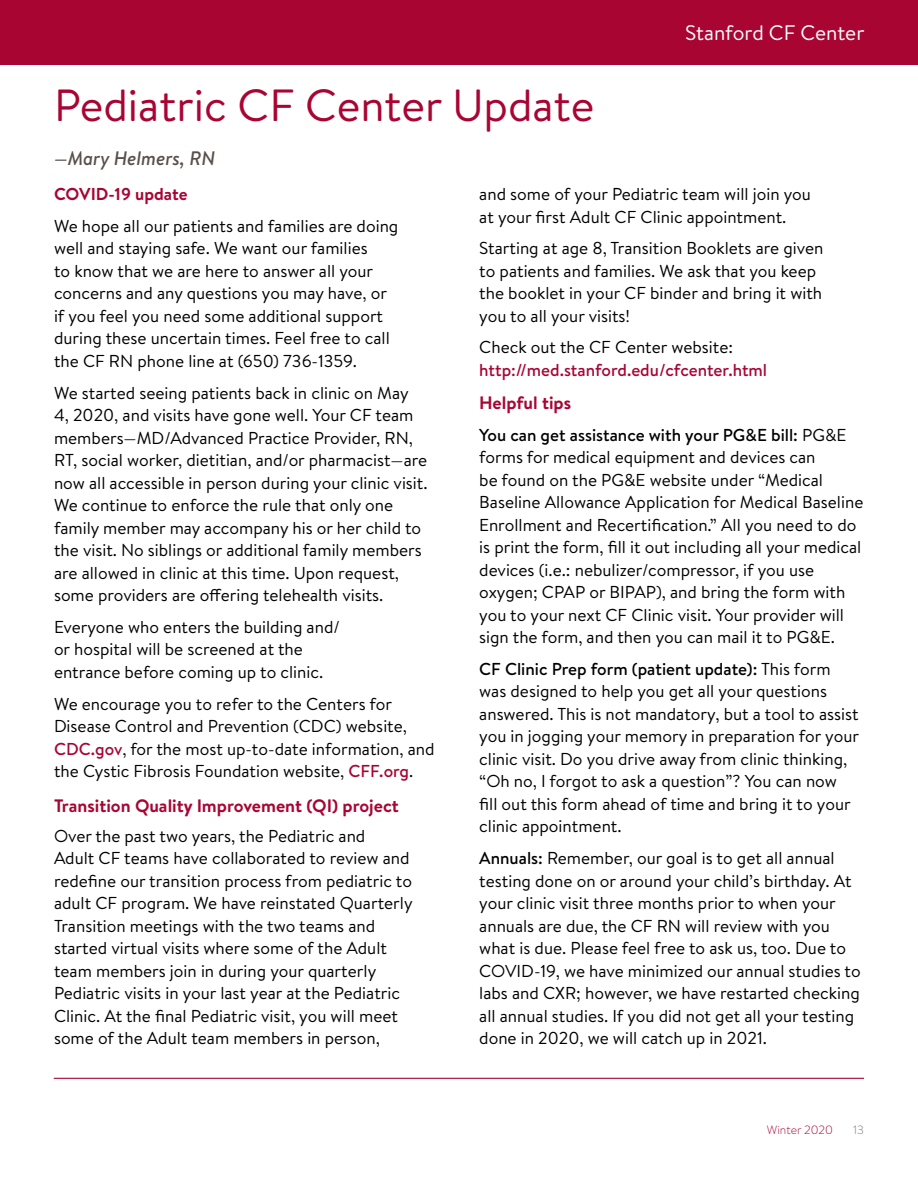
<style>
.page{position:relative;width:918px;height:1188px;background:#fff}
.page>*{position:absolute;margin:0;border:0;box-sizing:border-box;transform-origin:0 0}
.t1{font:45px "Brandon Text";color:#a90533}
.t2{font:21px "Brandon Text";color:#fff}
.t3{font:italic 500 19.5px "Brandon Text";color:#59504b}
.t4{font:700 18px "Brandon Text";color:#a90533}
.t5{font:17.25px/22.5px "Brandon Text";color:#000}
.t6{font:500 17.25px "Brandon Text";color:#a90533}
.t7{font:700 17.25px "Brandon Text";color:#a90533}
.t8{font:300 12px "Brandon Text";color:#a90533}
.t9{font:300 12px "Brandon Text";color:#827975}
.s1{font-weight:500}
.s2{font-weight:500;color:#a90533}
</style>
<div class="page">
<div style="left:0;top:0;width:918px;height:65px;background:#a90533"></div>
<hr style="left:54px;top:1078px;width:810px;height:1px;background:#a90533">
<p class="t2" style="left:685px;top:19px;width:181px">Stanford CF Center</p>
<h1 class="t1" style="left:54px;top:75px;width:542px">Pediatric CF Center Update</h1>
<p class="t3" style="left:54px;top:145px;width:163px">—Mary Helmers, RN</p>
<p class="t5" style="left:479px;top:182px;width:333px">and some of your Pediatric team will join you at your first Adult CF Clinic appointment.</p>
<p class="t5" style="left:479px;top:236px;width:346px">Starting at age 8, Transition Booklets are given to patients and families. We ask that you keep the booklet in your CF binder and bring it with you to all your visits!</p>
<p class="t5" style="left:479px;top:336px;width:255px">Check out the CF Center website:</p>
<p class="t6" style="left:479px;top:358px;width:289px">http://med.stanford.edu/cfcenter.html</p>
<p class="t4" style="left:479px;top:390px;width:93px">Helpful tips</p>
<p class="t5" style="left:479px;top:423px;width:386px"><span class="s1">You can get assistance with your PG&amp;E bill:</span> PG&amp;E forms for medical equipment and devices can<br>be found on the PG&amp;E website under “Medical Baseline Allowance Application for Medical Baseline Enrollment and Recertification.” All you need to do is print the form, fill it out including all your medical devices (i.e.: nebulizer/compressor, if you use oxygen; CPAP or BIPAP), and bring the form with you to your next CF Clinic visit. Your provider will sign the form, and then you can mail it to PG&amp;E.</p>
<p class="t5" style="left:479px;top:657px;width:381px"><span class="s1">CF Clinic Prep form (patient update):</span> This form was designed to help you get all your questions answered. This is not mandatory, but a tool to assist you in jogging your memory in preparation for your clinic visit. Do you drive away from clinic thinking, “Oh no, I forgot to ask a question”? You can now fill out this form ahead of time and bring it to your clinic appointment.</p>
<p class="t5" style="left:479px;top:846px;width:383px"><span class="s1">Annuals:</span> Remember, our goal is to get all annual testing done on or around your child’s birthday. At your clinic visit three months prior to when your annuals are due, the CF RN will review with you what is due. Please feel free to ask us, too. Due to COVID-19, we have minimized our annual studies to labs and CXR; however, we have restarted checking all annual studies. If you did not get all your testing done in 2020, we will catch up in 2021.</p>
<p class="t7" style="left:54px;top:182px;width:135px">COVID-19 update</p>
<p class="t5" style="left:54px;top:214px;width:346px">We hope all our patients and families are doing well and staying safe. We want our families<br>to know that we are here to answer all your concerns and any questions you may have, or if you feel you need some additional support during these uncertain times. Feel free to call the CF RN phone line at (650) 736-1359.</p>
<p class="t5" style="left:54px;top:381px;width:375px">We started seeing patients back in clinic on May 4, 2020, and visits have gone well. Your CF team members—MD/Advanced Practice Provider, RN, RT, social worker, dietitian, and/or pharmacist—are now all accessible in person during your clinic visit.<br>We continue to enforce the rule that only one family member may accompany his or her child to the visit. No siblings or additional family members are allowed in clinic at this time. Upon request, some providers are offering telehealth visits.</p>
<p class="t5" style="left:54px;top:615px;width:287px">Everyone who enters the building and/ or hospital will be screened at the entrance before coming up to clinic.</p>
<p class="t5" style="left:54px;top:692px;width:382px">We encourage you to refer to the Centers for Disease Control and Prevention (CDC) website, <span class="s2">CDC.gov</span>, for the most up-to-date information, and the Cystic Fibrosis Foundation website, <span class="s2">CFF.org</span>.</p>
<p class="t4" style="left:54px;top:794px;width:346px">Transition Quality Improvement (QI) project</p>
<p class="t5" style="left:54px;top:824px;width:360px">Over the past two years, the Pediatric and<br>Adult CF teams have collaborated to review and redefine our transition process from pediatric to adult CF program. We have reinstated Quarterly Transition meetings with the two teams and started virtual visits where some of the Adult team members join in during your quarterly Pediatric visits in your last year at the Pediatric Clinic. At the final Pediatric visit, you will meet some of the Adult team members in person,</p>
<p class="t8" style="left:767px;top:1122px;width:68px">Winter 2020</p>
<p class="t9" style="left:853px;top:1122px;width:12px">13</p>
</div>
